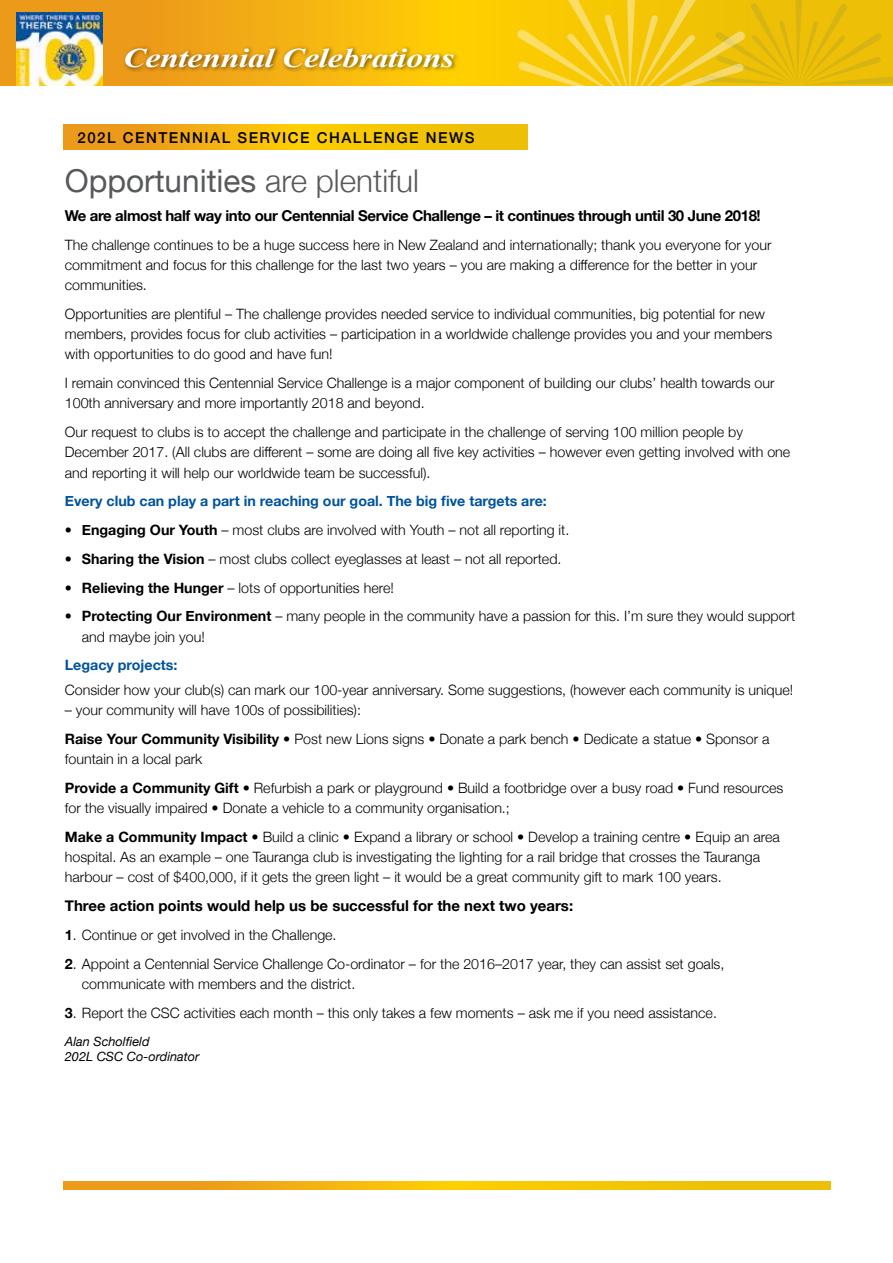
<style>
.page{position:relative;width:893px;height:1263px;background:#fff}
.page>*{position:absolute;margin:0;border:0;box-sizing:border-box;transform-origin:0 0}
.t1{font:31.5px "Helvetica Neue";color:#58595b}
.t2{font:italic 700 27px "Times New Roman";letter-spacing:-.01em;color:#fff;scale:1.25 1}
.t3{font:700 15px "Helvetica Neue";letter-spacing:-.025em;color:#000}
.t4{font:700 15px "Helvetica Neue";color:#000}
.t5{font:500 15px "Helvetica Neue";letter-spacing:.1em;color:#000}
.t6{font:300 14.25px/20.2px "Helvetica Neue";color:#000}
.t7{font:700 14.25px "Helvetica Neue";color:#00539b}
.t8{font:italic 12.75px/15.3px "Helvetica Neue";color:#000}
.s1{font-weight:300}
.s2{font-weight:700}
</style>
<div class="page">
<svg style="left:0;top:0;width:498px;height:85px;background:#f4b210"></svg>
<img style="left:17px;top:12px;width:85px;height:73px">
<div style="left:123px;top:45px;width:337px;height:28px;background:#000;opacity:.55"></div>
<svg style="left:498px;top:0;width:395px;height:86px;background:#f0c512"></svg>
<svg style="left:64px;top:1181px;width:767px;height:9px;background:#f2b80b"></svg>
<svg style="left:64px;top:124px;width:463px;height:25px;background:#f2b80b"></svg>
<h2 class="t2" style="left:123px;top:39px;width:266px">Centennial Celebrations</h2>
<p class="t5" style="left:78px;top:126px;width:398px">202L CENTENNIAL SERVICE CHALLENGE NEWS</p>
<h1 class="t1" style="left:65px;top:158px;width:356px">Opportunities <span class="s1">are plentiful</span></h1>
<p class="t3" style="left:65px;top:204px;width:697px">We are almost half way into our Centennial Service Challenge – it continues through until 30 June 2018!</p>
<p class="t6" style="left:65px;top:234px;width:708px">The challenge continues to be a huge success here in New Zealand and internationally; thank you everyone for your commitment and focus for this challenge for the last two years – you are making a difference for the better in your communities.</p>
<p class="t6" style="left:65px;top:303px;width:709px">Opportunities are plentiful – The challenge provides needed service to individual communities, big potential for new members, provides focus for club activities – participation in a worldwide challenge provides you and your members with opportunities to do good and have fun!</p>
<p class="t6" style="left:65px;top:372px;width:711px">I remain convinced this Centennial Service Challenge is a major component of building our clubs’ health towards our<br>100th anniversary and more importantly 2018 and beyond.</p>
<p class="t6" style="left:65px;top:421px;width:727px">Our request to clubs is to accept the challenge and participate in the challenge of serving 100 million people by<br>December 2017. (All clubs are different – some are doing all five key activities – however even getting involved with one and reporting it will help our worldwide team be successful).</p>
<p class="t7" style="left:65px;top:490px;width:484px">Every club can play a part in reaching our goal. The big five targets are:</p>
<p class="t6" style="left:65px;top:519px;width:506px">• <span class="s2">Engaging Our Youth</span> – most clubs are involved with Youth – not all reporting it.</p>
<p class="t6" style="left:65px;top:548px;width:498px">• <span class="s2">Sharing the Vision</span> – most clubs collect eyeglasses at least – not all reported.</p>
<p class="t6" style="left:65px;top:577px;width:330px">• <span class="s2">Relieving the Hunger</span> – lots of opportunities here!</p>
<p class="t6" style="left:82px;top:605px;width:715px;text-indent:-17px">• <span class="s2">Protecting Our Environment</span> – many people in the community have a passion for this. I’m sure they would support and maybe join you!</p>
<p class="t7" style="left:65px;top:654px;width:114px">Legacy projects:</p>
<p class="t6" style="left:65px;top:679px;width:730px">Consider how your club(s) can mark our 100-year anniversary. Some suggestions, (however each community is unique!</p>
<p class="t6" style="left:65px;top:695px;width:706px;line-height:28.8px">– your community will have 100s of possibilities):<br><span class="s2">Raise Your Community Visibility</span> • Post new Lions signs • Donate a park bench • Dedicate a statue • Sponsor a</p>
<p class="t6" style="left:65px;top:744px;width:720px;line-height:28.8px">fountain in a local park<br><span class="s2">Provide a Community Gift</span> • Refurbish a park or playground • Build a footbridge over a busy road • Fund resources</p>
<p class="t6" style="left:65px;top:793px;width:716px;line-height:28.8px">for the visually impaired • Donate a vehicle to a community organisation.;<br><span class="s2">Make a Community Impact</span> • Build a clinic • Expand a library or school • Develop a training centre • Equip an area</p>
<p class="t6" style="left:65px;top:846px;width:697px">hospital. As an example – one Tauranga club is investigating the lighting for a rail bridge that crosses the Tauranga harbour – cost of $400,000, if it gets the green light – it would be a great community gift to mark 100 years.</p>
<p class="t4" style="left:65px;top:894px;width:510px">Three action points would help us be successful for the next two years:</p>
<p class="t6" style="left:65px;top:924px;width:273px"><span class="s2">1</span>. Continue or get involved in the Challenge.</p>
<p class="t6" style="left:82px;top:953px;width:644px;text-indent:-17px"><span class="s2">2</span>. Appoint a Centennial Service Challenge Co-ordinator – for the 2016–2017 year, they can assist set goals, communicate with members and the district.</p>
<p class="t6" style="left:65px;top:1002px;width:654px"><span class="s2">3</span>. Report the CSC activities each month – this only takes a few moments – ask me if you need assistance.</p>
<p class="t8" style="left:65px;top:1034px;width:136px">Alan Scholfield<br>202L CSC Co-ordinator</p>
</div>
